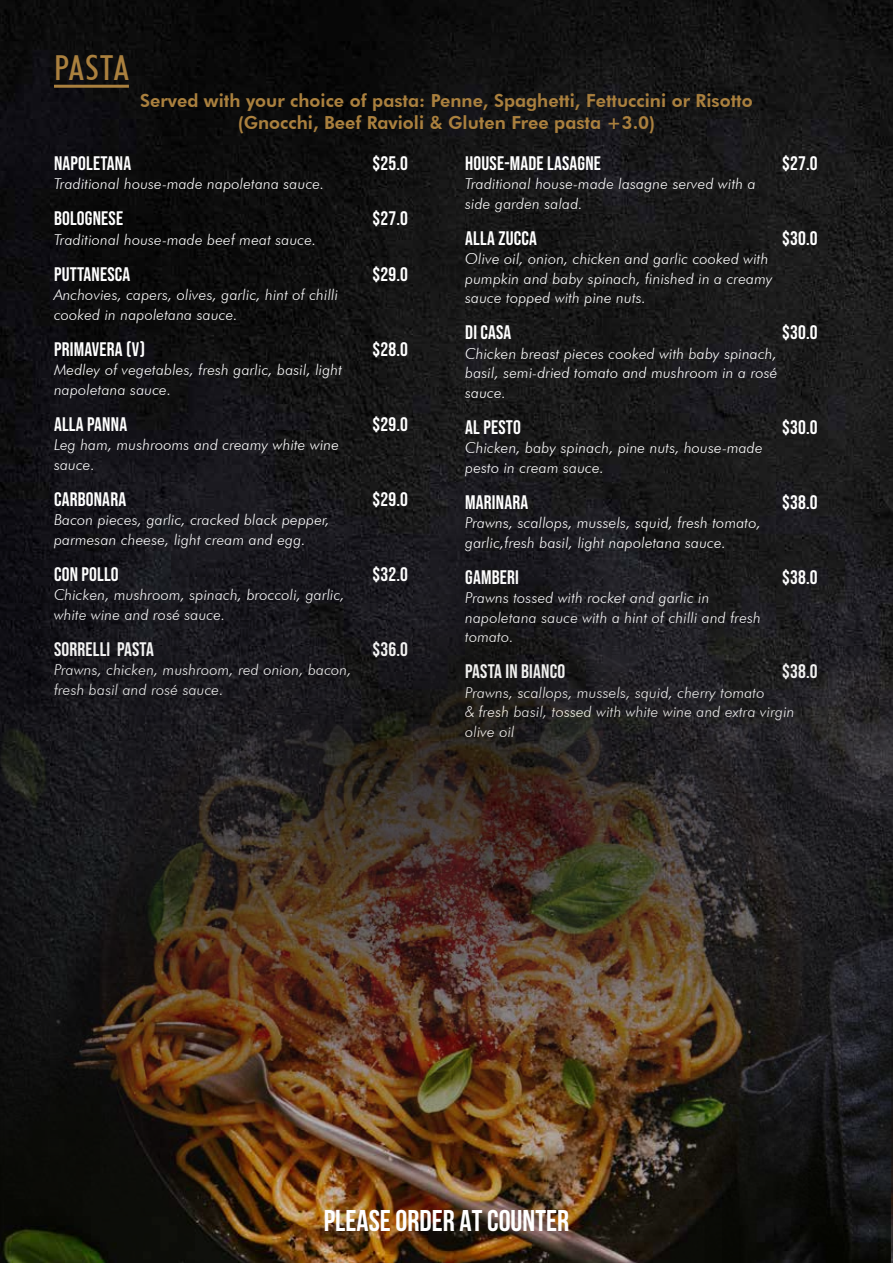
<style>
.page{position:relative;width:893px;height:1263px;background:#fff}
.page>*{position:absolute;margin:0;border:0;box-sizing:border-box;transform-origin:0 0}
.t1{font:500 condensed 34.5px "Futura BT";letter-spacing:.025em;color:#aa803e}
.t2{font:700 30px "Bebas Neue";color:#fff}
.t3{font:19.5px "Bebas Neue";letter-spacing:.01em;color:#fff}
.t4{font:800 18px/21.6px "Futura BT";color:#aa803e;text-align:center}
.t5{font:italic 300 15px/19.5px "Futura BT";letter-spacing:.01em;color:#fff}
</style>
<div class="page">
<img style="left:0;top:0;width:893px;height:536px">
<hr style="left:54px;top:85px;width:75px;height:3px;background:#aa803e">
<img style="left:0;top:536px;width:893px;height:727px">
<img style="left:891px;top:691px;width:2px;height:572px">
<h1 class="t1" style="left:54px;top:47px;width:76px">PASTA</h1>
<p class="t4" style="left:140px;top:90px;width:614px">Served with your choice of pasta: Penne, Spaghetti, Fettuccini or Risotto (Gnocchi, Beef Ravioli &amp; Gluten Free pasta +3.0)</p>
<h3 class="t3" style="left:54px;top:152px;width:79px">NAPOLETANA</h3>
<h3 class="t3" style="left:372px;top:152px;width:37px">$25.0</h3>
<p class="t5" style="left:54px;top:174px;width:272px">Traditional house-made napoletana sauce.</p>
<h3 class="t3" style="left:54px;top:208px;width:71px">BOLOGNESE</h3>
<h3 class="t3" style="left:372px;top:208px;width:37px">$27.0</h3>
<p class="t5" style="left:54px;top:230px;width:264px">Traditional house-made beef meat sauce.</p>
<h3 class="t3" style="left:54px;top:263px;width:78px">PUTTANESCA</h3>
<h3 class="t3" style="left:372px;top:263px;width:37px">$29.0</h3>
<p class="t5" style="left:54px;top:285px;width:286px">Anchovies, capers, olives, garlic, hint of chilli cooked in napoletana sauce.</p>
<h3 class="t3" style="left:54px;top:338px;width:93px">PRIMAVERA (V)</h3>
<h3 class="t3" style="left:372px;top:338px;width:37px">$28.0</h3>
<p class="t5" style="left:54px;top:360px;width:290px">Medley of vegetables, fresh garlic, basil, light napoletana sauce.</p>
<h3 class="t3" style="left:54px;top:413px;width:75px">ALLA PANNA</h3>
<h3 class="t3" style="left:372px;top:413px;width:37px">$29.0</h3>
<p class="t5" style="left:54px;top:435px;width:287px">Leg ham, mushrooms and creamy white wine sauce.</p>
<h3 class="t3" style="left:54px;top:488px;width:74px">CARBONARA</h3>
<h3 class="t3" style="left:372px;top:488px;width:37px">$29.0</h3>
<p class="t5" style="left:54px;top:510px;width:277px">Bacon pieces, garlic, cracked black pepper, parmesan cheese, light cream and egg.</p>
<h3 class="t3" style="left:54px;top:563px;width:66px">CON POLLO</h3>
<h3 class="t3" style="left:372px;top:563px;width:37px">$32.0</h3>
<p class="t5" style="left:54px;top:585px;width:292px">Chicken, mushroom, spinach, broccoli, garlic, white wine and rosé sauce.</p>
<h3 class="t3" style="left:54px;top:638px;width:101px">SORRELLI PASTA</h3>
<h3 class="t3" style="left:372px;top:638px;width:37px">$36.0</h3>
<p class="t5" style="left:54px;top:660px;width:299px">Prawns, chicken, mushroom, red onion, bacon, fresh basil and rosé sauce.</p>
<h3 class="t3" style="left:465px;top:152px;width:137px">HOUSE-MADE LASAGNE</h3>
<h3 class="t3" style="left:782px;top:152px;width:37px">$27.0</h3>
<p class="t5" style="left:465px;top:174px;width:292px">Traditional house-made lasagne served with a side garden salad.</p>
<h3 class="t3" style="left:465px;top:227px;width:73px">ALLA ZUCCA</h3>
<h3 class="t3" style="left:782px;top:227px;width:37px">$30.0</h3>
<p class="t5" style="left:465px;top:249px;width:309px">Olive oil, onion, chicken and garlic cooked with pumpkin and baby spinach, finished in a creamy sauce topped with pine nuts.</p>
<h3 class="t3" style="left:465px;top:322px;width:48px">DI CASA</h3>
<h3 class="t3" style="left:782px;top:322px;width:37px">$30.0</h3>
<p class="t5" style="left:465px;top:344px;width:314px;text-align:justify">Chicken breast pieces cooked with baby spinach, basil, semi-dried tomato and mushroom in a rosé sauce.</p>
<h3 class="t3" style="left:465px;top:416px;width:57px">AL PESTO</h3>
<h3 class="t3" style="left:782px;top:416px;width:37px">$30.0</h3>
<p class="t5" style="left:465px;top:438px;width:299px">Chicken, baby spinach, pine nuts, house-made pesto in cream sauce.</p>
<h3 class="t3" style="left:465px;top:491px;width:65px">MARINARA</h3>
<h3 class="t3" style="left:782px;top:491px;width:37px">$38.0</h3>
<p class="t5" style="left:465px;top:513px;width:297px">Prawns, scallops, mussels, squid, fresh tomato, garlic,fresh basil, light napoletana sauce.</p>
<h3 class="t3" style="left:465px;top:566px;width:55px">GAMBERI</h3>
<h3 class="t3" style="left:782px;top:566px;width:37px">$38.0</h3>
<p class="t5" style="left:465px;top:588px;width:297px">Prawns tossed with rocket and garlic in napoletana sauce with a hint of chilli and fresh tomato.</p>
<h3 class="t3" style="left:465px;top:661px;width:101px">PASTA IN BIANCO</h3>
<h3 class="t3" style="left:782px;top:661px;width:37px">$38.0</h3>
<p class="t5" style="left:465px;top:683px;width:331px">Prawns, scallops, mussels, squid, cherry tomato<br>&amp; fresh basil, tossed with white wine and extra virgin olive oil</p>
<h2 class="t2" style="left:324px;top:1205px;width:247px">PLEASE ORDER AT COUNTER</h2>
</div>
